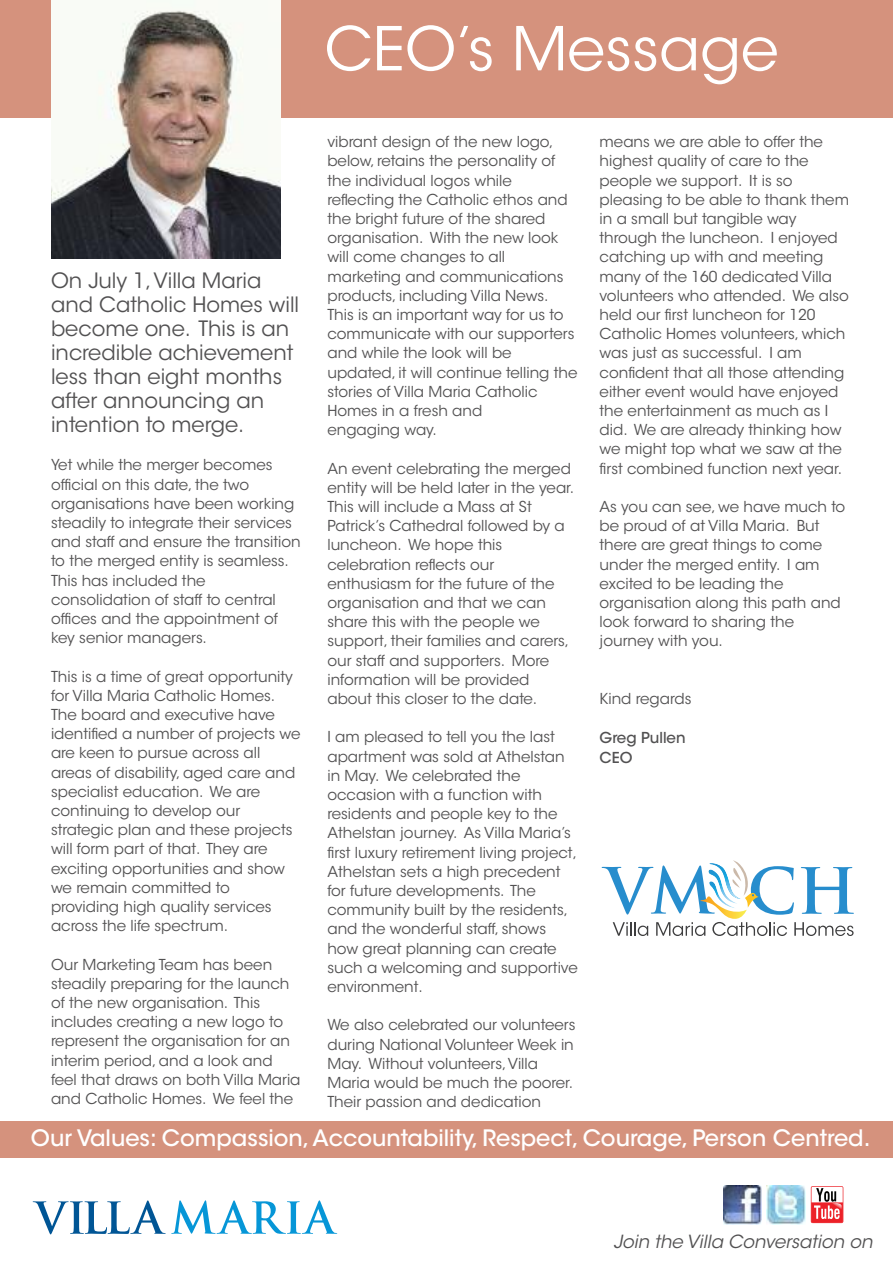
<style>
.page{position:relative;width:893px;height:1263px;background:#fff}
.page>*{position:absolute;margin:0;border:0;box-sizing:border-box;transform-origin:0 0}
.t1{font:60px "ITC Avant Garde Std";color:#fff}
.t2{font:500 22.5px "ITC Avant Garde Std";color:#fff}
.t3{font:21px/24px "ITC Avant Garde Std";color:#525152}
.t4{font:italic 18px "ITC Avant Garde Std";color:#525152}
.t5{font:15px/19.2px "ITC Avant Garde Std";color:#525152}
.t6{font:500 15px/19.5px "ITC Avant Garde Std";color:#525152}
</style>
<div class="page">
<div style="left:0;top:0;width:893px;height:118px;background:#d5927d"></div>
<img style="left:51px;top:0;width:230px;height:258px">
<img style="left:724px;top:1186px;width:37px;height:39px">
<img style="left:767px;top:1186px;width:39px;height:38px">
<svg style="left:810px;top:1187px;width:34px;height:37px"></svg>
<svg style="left:811px;top:1186px;width:32px;height:37px"></svg>
<div style="left:0;top:1121px;width:893px;height:37px;background:#d5927d"></div>
<svg style="left:33px;top:1200px;width:304px;height:34px"></svg>
<svg style="left:801px;top:867px;width:53px;height:47px"></svg>
<img style="left:724px;top:915px;width:19px;height:4px">
<svg style="left:602px;top:860px;width:192px;height:55px"></svg>
<svg style="left:613px;top:922px;width:35px;height:14px"></svg>
<svg style="left:656px;top:922px;width:49px;height:14px"></svg>
<svg style="left:712px;top:922px;width:75px;height:14px"></svg>
<svg style="left:794px;top:922px;width:60px;height:14px"></svg>
<h3 class="t3" style="left:51px;top:270px;width:250px">On July 1, Villa Maria and Catholic Homes will become one. This is an incredible achievement less than eight months after announcing an intention to merge.</h3>
<p class="t5" style="left:51px;top:457px;width:251px">Yet while the merger becomes official on this date, the two organisations have been working steadily to integrate their services and staff and ensure the transition to the merged entity is seamless.<br>This has included the consolidation of staff to central offices and the appointment of key senior managers.</p>
<p class="t5" style="left:51px;top:668px;width:251px">This is a time of great opportunity for Villa Maria Catholic Homes.<br>The board and executive have identified a number of projects we are keen to pursue across all areas of disability, aged care and specialist education. We are continuing to develop our strategic plan and these projects will form part of that. They are exciting opportunities and show we remain committed to providing high quality services across the life spectrum.</p>
<p class="t5" style="left:51px;top:956px;width:251px">Our Marketing Team has been steadily preparing for the launch of the new organisation. This includes creating a new logo to represent the organisation for an interim period, and a look and feel that draws on both Villa Maria and Catholic Homes. We feel the</p>
<h1 class="t1" style="left:325px;top:22px;width:456px">CEO’s Message</h1>
<p class="t5" style="left:327px;top:134px;width:252px">vibrant design of the new logo, below, retains the personality of the individual logos while reflecting the Catholic ethos and the bright future of the shared organisation. With the new look will come changes to all marketing and communications products, including Villa News.<br>This is an important way for us to communicate with our supporters and while the look will be updated, it will continue telling the stories of Villa Maria Catholic<br>Homes in a fresh and<br>engaging way.</p>
<p class="t5" style="left:327px;top:460px;width:248px">An event celebrating the merged entity will be held later in the year.<br>This will include a Mass at St<br>Patrick’s Cathedral followed by a luncheon. We hope this celebration reflects our enthusiasm for the future of the organisation and that we can share this with the people we support, their families and carers, our staff and supporters. More information will be provided about this closer to the date.</p>
<p class="t5" style="left:327px;top:729px;width:252px">I am pleased to tell you the last apartment was sold at Athelstan in May. We celebrated the occasion with a function with residents and people key to the<br>Athelstan journey. As Villa Maria’s first luxury retirement living project,<br>Athelstan sets a high precedent for future developments. The community built by the residents, and the wonderful staff, shows how great planning can create such a welcoming and supportive environment.</p>
<p class="t5" style="left:327px;top:1017px;width:250px">We also celebrated our volunteers during National Volunteer Week in<br>May. Without volunteers, Villa<br>Maria would be much the poorer.<br>Their passion and dedication</p>
<p class="t5" style="left:600px;top:134px;width:251px">means we are able to offer the highest quality of care to the people we support. It is so pleasing to be able to thank them in a small but tangible way through the luncheon. I enjoyed catching up with and meeting many of the 160 dedicated Villa volunteers who attended. We also held our first luncheon for 120<br>Catholic Homes volunteers, which was just as successful. I am confident that all those attending either event would have enjoyed the entertainment as much as I did. We are already thinking how we might top what we saw at the first combined function next year.</p>
<p class="t5" style="left:600px;top:498px;width:247px">As you can see, we have much to be proud of at Villa Maria. But there are great things to come under the merged entity. I am excited to be leading the organisation along this path and look forward to sharing the journey with you.</p>
<p class="t5" style="left:600px;top:690px;width:93px">Kind regards</p>
<p class="t6" style="left:600px;top:729px;width:88px">Greg Pullen<br>CEO</p>
<h2 class="t2" style="left:31px;top:1129px;width:841px">Our Values: Compassion, Accountability, Respect, Courage, Person Centred.</h2>
<p class="t4" style="left:613px;top:1234px;width:261px">Join the Villa Conversation on</p>
</div>
